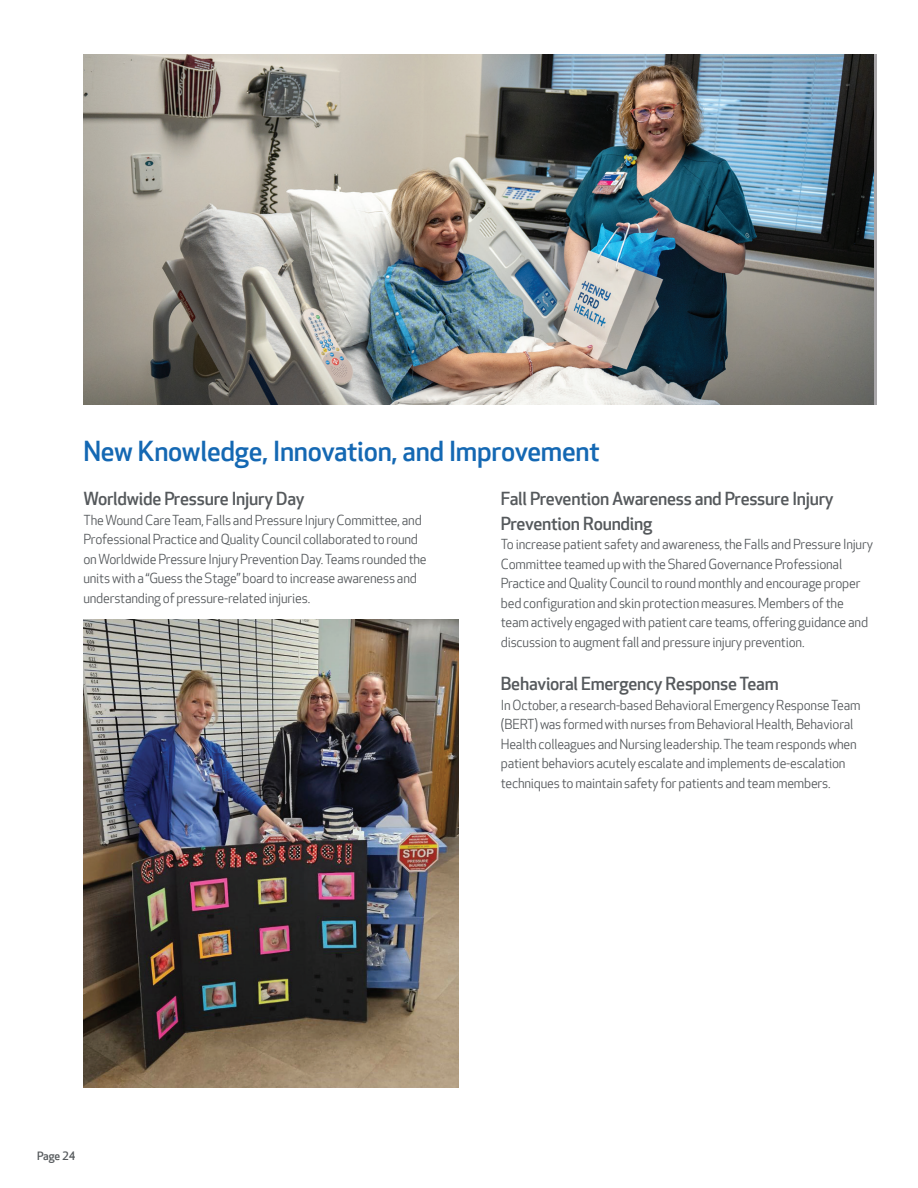
<style>
.page{position:relative;width:918px;height:1188px;background:#fff}
.page>*{position:absolute;margin:0;border:0;box-sizing:border-box;transform-origin:0 0}
.t1{font:500 27px "Apex New";letter-spacing:-.01em;color:#1468b3}
.t2{font:500 17.7px/24.5px "Apex New";letter-spacing:-.015em;color:#55595c}
.t3{font:13.35px/19.5px "Apex New";letter-spacing:-.015em;color:#55595c}
.t4{font:500 11.25px "Apex New";letter-spacing:-.01em;color:#55595c}
</style>
<div class="page">
<img style="left:84px;top:620px;width:375px;height:468px">
<img style="left:84px;top:54px;width:790px;height:351px">
<h1 class="t1" style="left:83px;top:436px;width:518px">New Knowledge, Innovation, and Improvement</h1>
<h2 class="t2" style="left:83px;top:487px;width:223px">Worldwide Pressure Injury Day</h2>
<p class="t3" style="left:83px;top:511px;width:345px">The Wound Care Team, Falls and Pressure Injury Committee, and Professional Practice and Quality Council collaborated to round on Worldwide Pressure Injury Prevention Day. Teams rounded the units with a “Guess the Stage” board to increase awareness and understanding of pressure-related injuries.</p>
<h2 class="t2" style="left:501px;top:487px;width:334px">Fall Prevention Awareness and Pressure Injury<br>Prevention Rounding</h2>
<p class="t3" style="left:501px;top:535px;width:374px">To increase patient safety and awareness, the Falls and Pressure Injury Committee teamed up with the Shared Governance Professional Practice and Quality Council to round monthly and encourage proper bed configuration and skin protection measures. Members of the team actively engaged with patient care teams, offering guidance and discussion to augment fall and pressure injury prevention.</p>
<h2 class="t2" style="left:501px;top:672px;width:279px">Behavioral Emergency Response Team</h2>
<p class="t3" style="left:501px;top:696px;width:361px">In October, a research-based Behavioral Emergency Response Team (BERT) was formed with nurses from Behavioral Health, Behavioral Health colleagues and Nursing leadership. The team responds when patient behaviors acutely escalate and implements de-escalation techniques to maintain safety for patients and team members.</p>
<p class="t4" style="left:37px;top:1149px;width:40px">Page 24</p>
</div>
